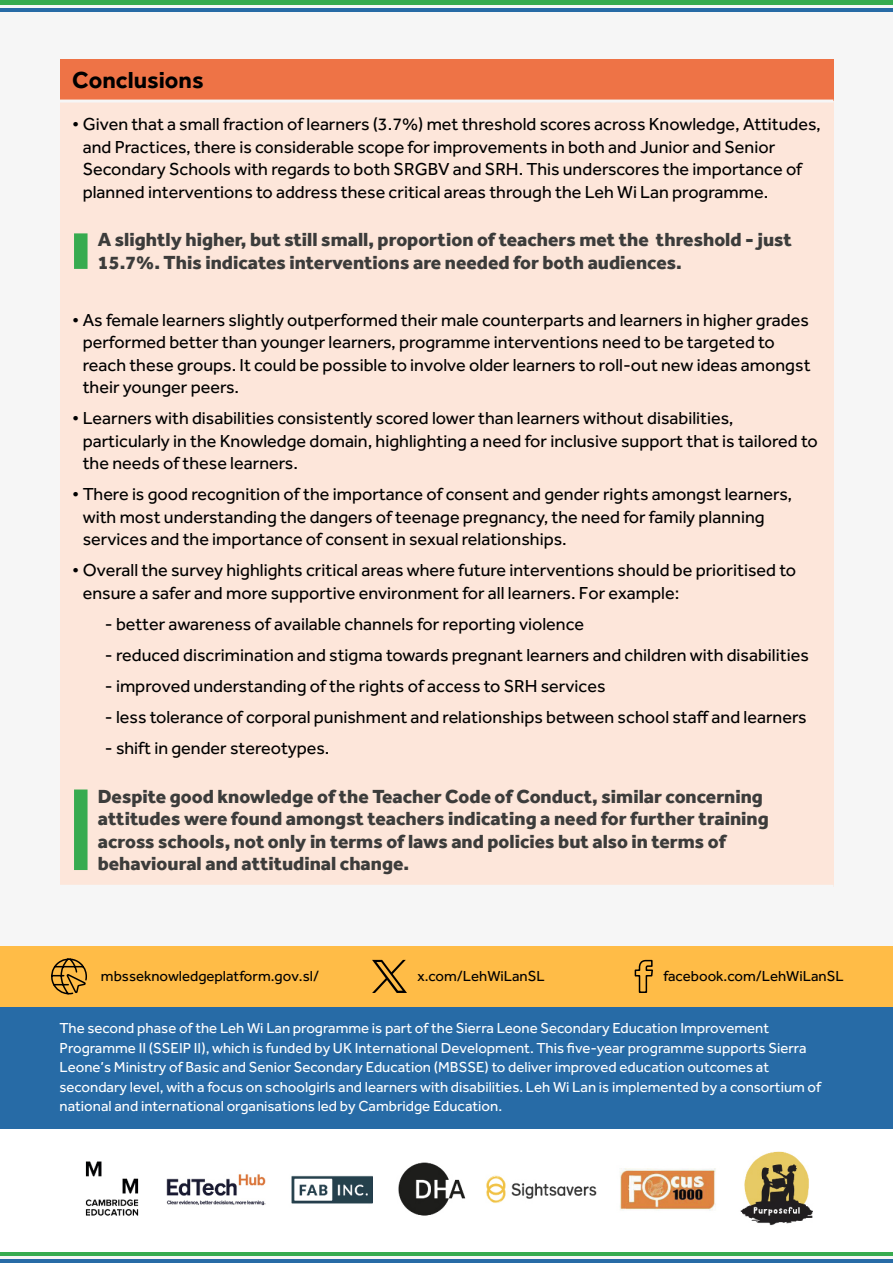
<style>
.page{position:relative;width:893px;height:1263px;background:#f6f6f6}
.page>*{position:absolute;margin:0;border:0;box-sizing:border-box;transform-origin:0 0}
.t1{font:700 24px "Effra";color:#000}
.t2{font:800 19.5px/22.5px "Effra";color:#3c3c3b}
.t3{font:18px/22.5px "Effra";color:#000}
.t4{font:15px/19.5px "Effra";color:#fff}
.t5{font:15px "Effra";color:#000}
</style>
<div class="page">
<div style="left:0;top:0;width:893px;height:5px;background:#37ab4f"></div>
<hr style="left:0;top:8px;width:893px;height:4px;background:#276ba6">
<hr style="left:0;top:1252px;width:893px;height:3px;background:#37ab4f">
<hr style="left:0;top:1259px;width:893px;height:4px;background:#276ba6">
<div style="left:0;top:1129px;width:893px;height:122px;background:#fff"></div>
<img style="left:85px;top:1151px;width:728px;height:75px">
<div style="left:0;top:1007px;width:893px;height:122px;background:#276ba6"></div>
<div style="left:0;top:946px;width:893px;height:61px;background:#ffbc47"></div>
<svg style="left:634px;top:959px;width:19px;height:34px"></svg>
<svg style="left:372px;top:960px;width:35px;height:33px"></svg>
<svg style="left:51px;top:958px;width:36px;height:37px"></svg>
<div style="left:60px;top:60px;width:773px;height:41px;background:#ee7346"></div>
<div style="left:60px;top:101px;width:773px;height:786px;background:#fde6da"></div>
<hr style="left:60px;top:100px;width:773px;height:3px;background:#f6f6f6">
<hr style="left:60px;top:885px;width:773px;height:4px;background:#f6f6f6">
<div style="left:74px;top:233px;width:14px;height:36px;background:#37ab4f"></div>
<div style="left:74px;top:789px;width:14px;height:81px;background:#37ab4f"></div>
<h1 class="t1" style="left:72px;top:66px;width:133px">Conclusions</h1>
<p class="t3" style="left:83px;top:113px;width:739px;text-indent:-10px">• Given that a small fraction of learners (3.7%) met threshold scores across Knowledge, Attitudes, and Practices, there is considerable scope for improvements in both and Junior and Senior Secondary Schools with regards to both SRGBV and SRH. This underscores the importance of planned interventions to address these critical areas through the Leh Wi Lan programme.</p>
<p class="t2" style="left:98px;top:228px;width:695px">A slightly higher, but still small, proportion of teachers met the threshold - just<br>15.7%. This indicates interventions are needed for both audiences.</p>
<p class="t3" style="left:83px;top:308px;width:729px;text-indent:-10px">• As female learners slightly outperformed their male counterparts and learners in higher grades performed better than younger learners, programme interventions need to be targeted to reach these groups. It could be possible to involve older learners to roll-out new ideas amongst their younger peers.</p>
<p class="t3" style="left:83px;top:407px;width:736px;text-indent:-10px">• Learners with disabilities consistently scored lower than learners without disabilities, particularly in the Knowledge domain, highlighting a need for inclusive support that is tailored to the needs of these learners.</p>
<p class="t3" style="left:83px;top:483px;width:711px;text-indent:-10px">• There is good recognition of the importance of consent and gender rights amongst learners, with most understanding the dangers of teenage pregnancy, the need for family planning services and the importance of consent in sexual relationships.</p>
<p class="t3" style="left:83px;top:559px;width:715px;text-indent:-10px">• Overall the survey highlights critical areas where future interventions should be prioritised to ensure a safer and more supportive environment for all learners. For example:</p>
<p class="t3" style="left:105px;top:612px;width:481px">- better awareness of available channels for reporting violence</p>
<p class="t3" style="left:105px;top:643px;width:705px">- reduced discrimination and stigma towards pregnant learners and children with disabilities</p>
<p class="t3" style="left:105px;top:674px;width:502px">- improved understanding of the rights of access to SRH services</p>
<p class="t3" style="left:105px;top:705px;width:703px">- less tolerance of corporal punishment and relationships between school staff and learners</p>
<p class="t3" style="left:105px;top:736px;width:226px">- shift in gender stereotypes.</p>
<p class="t2" style="left:98px;top:784px;width:672px">Despite good knowledge of the Teacher Code of Conduct, similar concerning attitudes were found amongst teachers indicating a need for further training across schools, not only in terms of laws and policies but also in terms of behavioural and attitudinal change.</p>
<p class="t5" style="left:101px;top:967px;width:220px">mbsseknowledgeplatform.gov.sl/</p>
<p class="t5" style="left:417px;top:967px;width:129px">x.com/LehWiLanSL</p>
<p class="t5" style="left:663px;top:967px;width:182px">facebook.com/LehWiLanSL</p>
<p class="t4" style="left:60px;top:1018px;width:763px">The second phase of the Leh Wi Lan programme is part of the Sierra Leone Secondary Education Improvement Programme II (SSEIP II), which is funded by UK International Development. This five-year programme supports Sierra Leone’s Ministry of Basic and Senior Secondary Education (MBSSE) to deliver improved education outcomes at secondary level, with a focus on schoolgirls and learners with disabilities. Leh Wi Lan is implemented by a consortium of national and international organisations led by Cambridge Education.</p>
</div>
